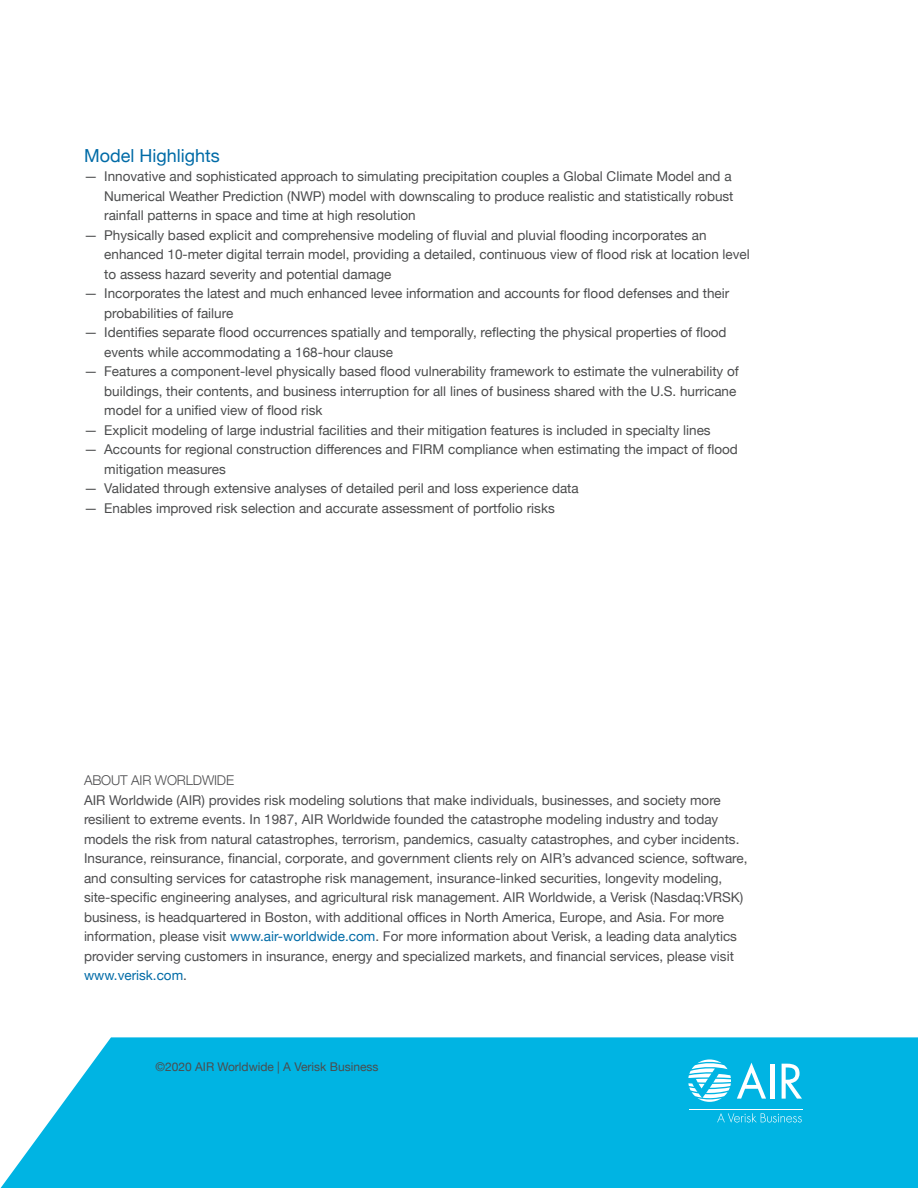
<style>
.page{position:relative;width:918px;height:1188px;background:#fff}
.page>*{position:absolute;margin:0;border:0;box-sizing:border-box;transform-origin:0 0}
.t1{font:18px "Helvetica Neue";color:#006ba7}
.t2{font:13.5px/19.5px "Helvetica Neue";color:#4b4c4d}
.Body{font:13.5px/19.5px "Helvetica Neue";color:#4d4d4f}
.Body-2{font:300 13.5px "Helvetica Neue";letter-spacing:-.01em;color:#4d4d4f}
.t3{font:12px "Helvetica Neue";color:#4b4c4d}
.s1{color:#006ba7}
</style>
<div class="page">
<div style="left:0;top:1037px;width:918px;height:151px;background:#00b4e3"></div>
<svg style="left:688px;top:1059px;width:43px;height:43px"></svg>
<hr style="left:770px;top:1064px;width:4px;height:35px;background:#fff">
<svg style="left:737px;top:1063px;width:29px;height:36px"></svg>
<svg style="left:782px;top:1064px;width:20px;height:35px"></svg>
<svg style="left:717px;top:1113px;width:85px;height:10px"></svg>
<hr style="left:689px;top:1109px;width:114px;height:1px;background:#fff">
<p class="t1" style="left:84px;top:142px;width:137px">Model Highlights</p>
<p class="t2" style="left:104px;top:168px;width:631px;text-indent:-20px">— Innovative and sophisticated approach to simulating precipitation couples a Global Climate Model and a<br>Numerical Weather Prediction (NWP) model with downscaling to produce realistic and statistically robust rainfall patterns in space and time at high resolution</p>
<p class="t2" style="left:104px;top:226px;width:647px;text-indent:-20px">— Physically based explicit and comprehensive modeling of fluvial and pluvial flooding incorporates an enhanced 10-meter digital terrain model, providing a detailed, continuous view of flood risk at location level to assess hazard severity and potential damage</p>
<p class="t2" style="left:104px;top:285px;width:627px;text-indent:-20px">— Incorporates the latest and much enhanced levee information and accounts for flood defenses and their probabilities of failure</p>
<p class="t2" style="left:104px;top:324px;width:624px;text-indent:-20px">— Identifies separate flood occurrences spatially and temporally, reflecting the physical properties of flood events while accommodating a 168-hour clause</p>
<p class="t2" style="left:104px;top:363px;width:636px;text-indent:-20px">— Features a component-level physically based flood vulnerability framework to estimate the vulnerability of buildings, their contents, and business interruption for all lines of business shared with the U.S. hurricane model for a unified view of flood risk</p>
<p class="t2" style="left:84px;top:421px;width:628px">— Explicit modeling of large industrial facilities and their mitigation features is included in specialty lines</p>
<p class="t2" style="left:104px;top:441px;width:635px;text-indent:-20px">— Accounts for regional construction differences and FIRM compliance when estimating the impact of flood mitigation measures</p>
<p class="t2" style="left:84px;top:480px;width:496px">— Validated through extensive analyses of detailed peril and loss experience data</p>
<p class="t2" style="left:84px;top:499px;width:472px">— Enables improved risk selection and accurate assessment of portfolio risks</p>
<p class="Body-2" style="left:84px;top:770px;width:152px">ABOUT AIR WORLDWIDE</p>
<p class="Body" style="left:84px;top:791px;width:665px">AIR Worldwide (AIR) provides risk modeling solutions that make individuals, businesses, and society more resilient to extreme events. In 1987, AIR Worldwide founded the catastrophe modeling industry and today models the risk from natural catastrophes, terrorism, pandemics, casualty catastrophes, and cyber incidents.<br>Insurance, reinsurance, financial, corporate, and government clients rely on AIR’s advanced science, software, and consulting services for catastrophe risk management, insurance-linked securities, longevity modeling, site-specific engineering analyses, and agricultural risk management. AIR Worldwide, a Verisk (Nasdaq:VRSK) business, is headquartered in Boston, with additional offices in North America, Europe, and Asia. For more information, please visit <span class="s1">www.air-worldwide.com</span>. For more information about Verisk, a leading data analytics provider serving customers in insurance, energy and specialized markets, and financial services, please visit <span class="s1">www.verisk.com</span>.</p>
<p class="t3" style="left:156px;top:1058px;width:224px">©2020 AIR Worldwide | A Verisk Business</p>
</div>
